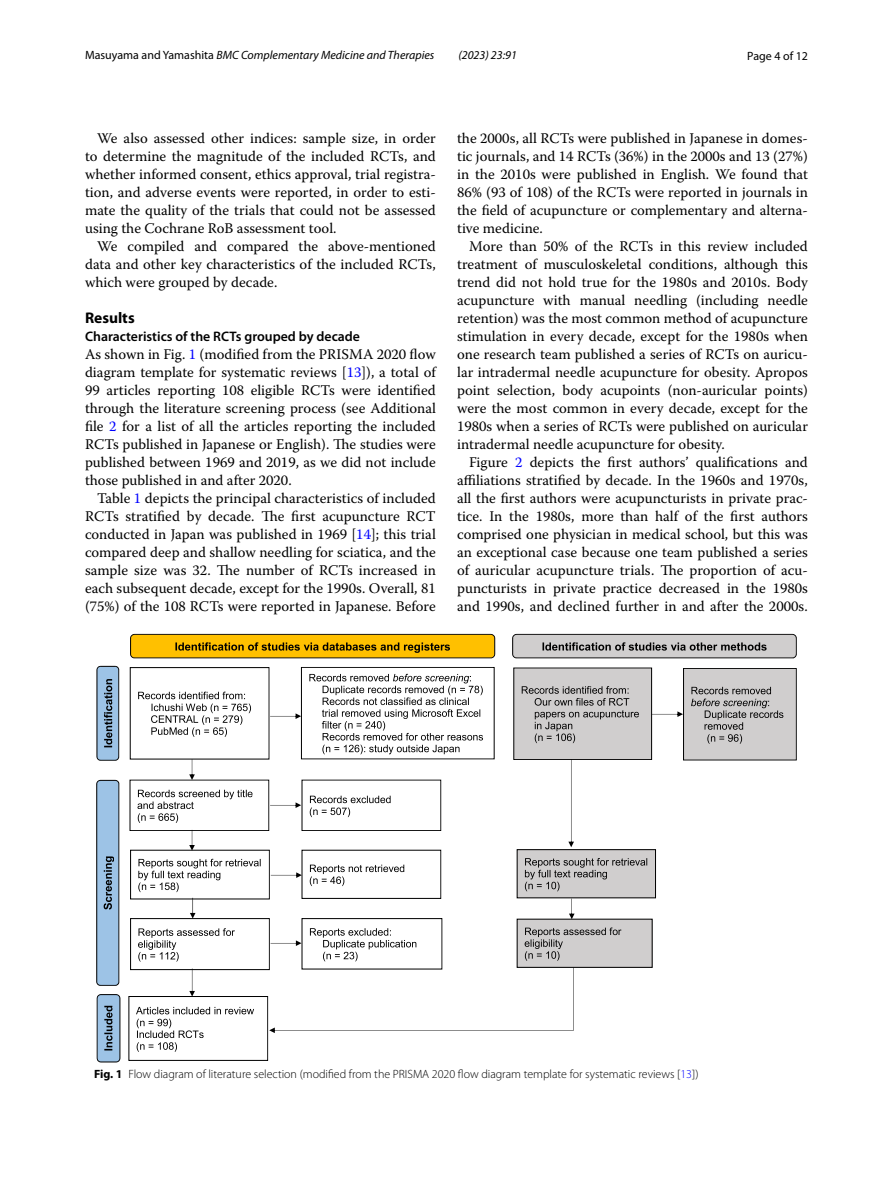
<style>
.page{position:relative;width:893px;height:1187px;background:#fff}
.page>*{position:absolute;margin:0;border:0;box-sizing:border-box;transform-origin:0 0}
.t1{font:700 15.45px "Myriad Pro";color:#000}
.t2{font:14.7px/18px "Warnock Pro";color:#000;text-align:justify}
.t3{font:600 13.8px "Myriad Pro";color:#000}
.t4{font:300 12px "Myriad Pro";color:#000}
.t5{font:italic 12px "Myriad Pro";color:#000}
.t6{font:12px "Myriad Pro";color:#000}
.s1{font-style:normal}
.s2{color:#00f}
.s3{font-weight:700}
</style>
<div class="page">
<svg style="left:130px;top:634px;width:365px;height:24px;background:#d6a101"></svg>
<svg style="left:512px;top:634px;width:285px;height:24px;background:#adacac"></svg>
<svg style="left:96px;top:665px;width:23px;height:95px;background:#819fba"></svg>
<svg style="left:96px;top:779px;width:23px;height:206px;background:#8cadcc"></svg>
<svg style="left:97px;top:994px;width:23px;height:68px;background:#83a2be"></svg>
<svg style="left:128px;top:667px;width:669px;height:393px"></svg>
<p class="t5" style="left:85px;top:48px;width:351px"><span class="s1">Masuyama and Yamashita</span> BMC Complementary Medicine and Therapies</p>
<p class="t5" style="left:458px;top:48px;width:60px">(2023) 23:91</p>
<p class="t6" style="left:747px;top:48px;width:62px">Page 4 of 12</p>
<p class="t2" style="left:85px;top:128px;width:352px;text-indent:12px">We also assessed other indices: sample size, in order to determine the magnitude of the included RCTs, and whether informed consent, ethics approval, trial registra&shy;tion, and adverse events were reported, in order to esti&shy;mate the quality of the trials that could not be assessed using the Cochrane RoB assessment tool.</p>
<p class="t2" style="left:85px;top:236px;width:352px;text-indent:12px">We compiled and compared the above-mentioned data and other key characteristics of the included RCTs, which were grouped by decade.</p>
<p class="t1" style="left:85px;top:307px;width:51px">Results</p>
<p class="t3" style="left:85px;top:327px;width:276px">Characteristics of the RCTs grouped by decade</p>
<p class="t2" style="left:85px;top:344px;width:352px">As shown in Fig. <span class="s2">1</span> (modified from the PRISMA 2020 flow diagram template for systematic reviews [<span class="s2">13</span>]), a total of 99 articles reporting 108 eligible RCTs were identified through the literature screening process (see Additional file <span class="s2">2</span> for a list of all the articles reporting the included RCTs published in Japanese or English). The studies were published between 1969 and 2019, as we did not include those published in and after 2020.</p>
<p class="t2" style="left:85px;top:488px;width:352px;text-indent:12px">Table <span class="s2">1</span> depicts the principal characteristics of included RCTs stratified by decade. The first acupuncture RCT conducted in Japan was published in 1969 [<span class="s2">14</span>]; this trial compared deep and shallow needling for sciatica, and the sample size was 32. The number of RCTs increased in each subsequent decade, except for the 1990s. Overall, 81 (75%) of the 108 RCTs were reported in Japanese. Before</p>
<p class="t2" style="left:457px;top:128px;width:352px">the 2000s, all RCTs were published in Japanese in domes&shy;tic journals, and 14 RCTs (36%) in the 2000s and 13 (27%) in the 2010s were published in English. We found that 86% (93 of 108) of the RCTs were reported in journals in the field of acupuncture or complementary and alterna&shy;tive medicine.</p>
<p class="t2" style="left:457px;top:236px;width:352px;text-indent:12px">More than 50% of the RCTs in this review included treatment of musculoskeletal conditions, although this trend did not hold true for the 1980s and 2010s. Body acupuncture with manual needling (including needle retention) was the most common method of acupuncture stimulation in every decade, except for the 1980s when one research team published a series of RCTs on auricu&shy;lar intradermal needle acupuncture for obesity. Apropos point selection, body acupoints (non-auricular points) were the most common in every decade, except for the 1980s when a series of RCTs were published on auricular intradermal needle acupuncture for obesity.</p>
<p class="t2" style="left:457px;top:452px;width:352px;text-indent:12px">Figure <span class="s2">2</span> depicts the first authors’ qualifications and affiliations stratified by decade. In the 1960s and 1970s, all the first authors were acupuncturists in private prac&shy;tice. In the 1980s, more than half of the first authors comprised one physician in medical school, but this was an exceptional case because one team published a series of auricular acupuncture trials. The proportion of acu&shy;puncturists in private practice decreased in the 1980s and 1990s, and declined further in and after the 2000s.</p>
<p class="t4" style="left:94px;top:1066px;width:606px"><span class="s3">Fig. 1</span> Flow diagram of literature selection (modified from the PRISMA 2020 flow diagram template for systematic reviews [<span class="s2">13</span>])</p>
</div>
